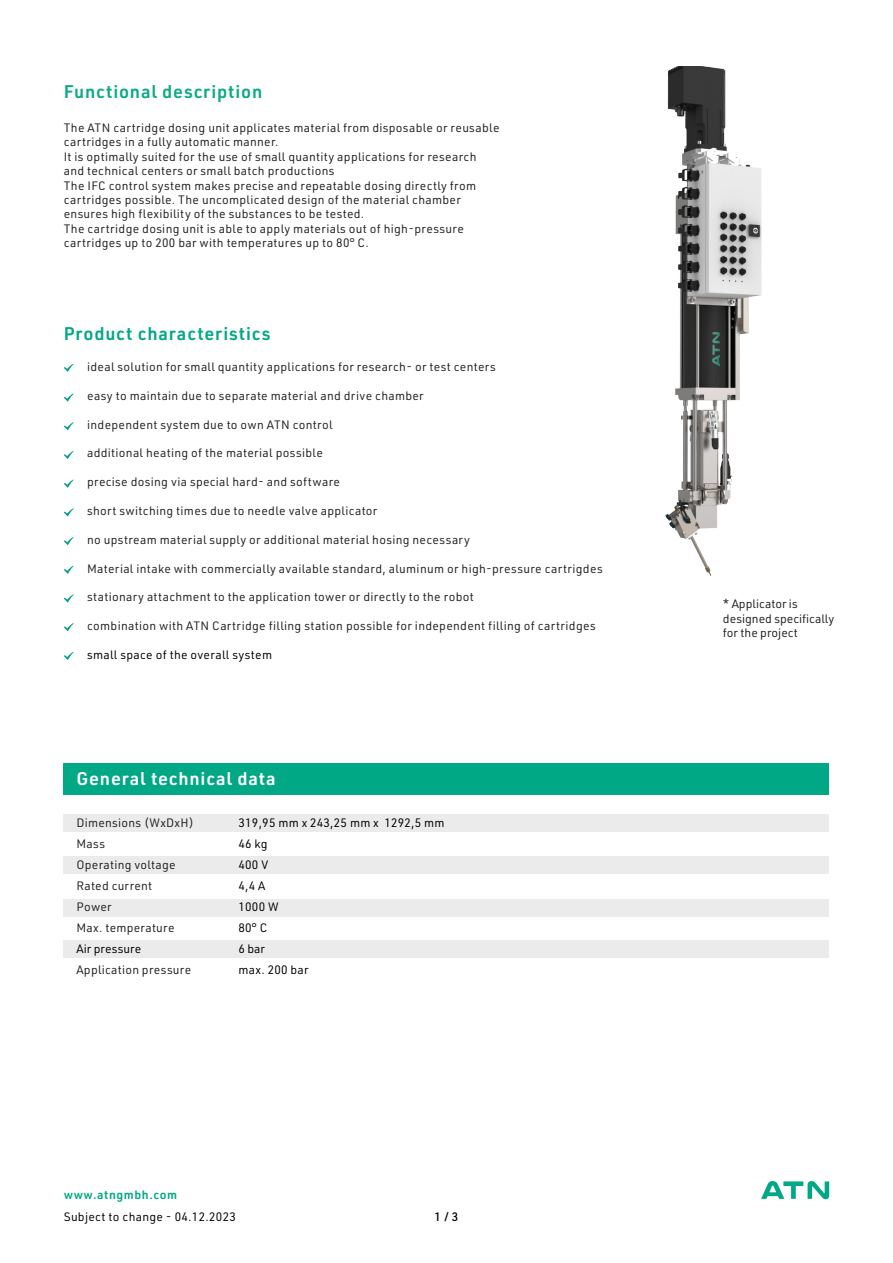
<style>
.page{position:relative;width:893px;height:1263px;background:#fff}
.page>*{position:absolute;margin:0;border:0;box-sizing:border-box;transform-origin:0 0}
.t1{font:600 18px "URWDIN";letter-spacing:.045em;color:#00a885}
.t2{font:600 18px "URWDIN";letter-spacing:.045em;color:#0caa85}
.t3{font:600 18px "URWDIN";letter-spacing:.045em;color:#fff}
.t4{font:12px/14.4px "URWDIN";letter-spacing:.025em;color:#231f20}
.t5{font:12px "URWDIN";letter-spacing:.02em;color:#000}
.t6{font:12px/14.4px "URWDIN";color:#231f20}
.Bildunterschrift{font:600 12px "URWDIN";letter-spacing:.05em;color:#00a885}
.t7{font:12px "URWDIN";color:#000}
.t8{font:500 12px "URWDIN";color:#000}
</style>
<div class="page">
<svg style="left:761px;top:1181px;width:68px;height:18px"></svg>
<img style="left:665px;top:67px;width:97px;height:509px">
<svg style="left:64px;top:364px;width:10px;height:8px"></svg>
<svg style="left:64px;top:393px;width:10px;height:9px"></svg>
<svg style="left:64px;top:422px;width:10px;height:8px"></svg>
<svg style="left:64px;top:451px;width:10px;height:8px"></svg>
<svg style="left:64px;top:479px;width:10px;height:9px"></svg>
<svg style="left:64px;top:508px;width:10px;height:9px"></svg>
<svg style="left:64px;top:537px;width:10px;height:8px"></svg>
<svg style="left:64px;top:565px;width:10px;height:9px"></svg>
<svg style="left:64px;top:594px;width:10px;height:9px"></svg>
<svg style="left:64px;top:623px;width:10px;height:8px"></svg>
<div style="left:64px;top:814px;width:765px;height:17px;background:#ebebeb"></div>
<div style="left:64px;top:857px;width:765px;height:17px;background:#ebebeb"></div>
<div style="left:64px;top:899px;width:765px;height:17px;background:#ebebeb"></div>
<div style="left:64px;top:941px;width:765px;height:17px;background:#ebebeb"></div>
<div style="left:64px;top:763px;width:765px;height:32px;background:#00a885"></div>
<svg style="left:64px;top:652px;width:10px;height:8px"></svg>
<p class="t2" style="left:64px;top:79px;width:200px">Functional description</p>
<p class="t4" style="left:64px;top:120px;width:437px">The ATN cartridge dosing unit applicates material from disposable or reusable cartridges in a fully automatic manner.</p>
<p class="t4" style="left:64px;top:149px;width:414px">It is optimally suited for the use of small quantity applications for research and technical centers or small batch productions</p>
<p class="t4" style="left:64px;top:178px;width:414px">The IFC control system makes precise and repeatable dosing directly from cartridges possible. The uncomplicated design of the material chamber</p>
<p class="t4" style="left:64px;top:206px;width:302px">ensures high flexibility of the substances to be tested.</p>
<p class="t4" style="left:64px;top:221px;width:402px">The cartridge dosing unit is able to apply materials out of high-pressure</p>
<p class="t4" style="left:64px;top:235px;width:307px">cartridges up to 200 bar with temperatures up to 80° C.</p>
<p class="t1" style="left:64px;top:322px;width:208px">Product characteristics</p>
<p class="t4" style="left:87px;top:359px;width:410px">ideal solution for small quantity applications for research- or test centers</p>
<p class="t4" style="left:87px;top:388px;width:338px">easy to maintain due to separate material and drive chamber</p>
<p class="t4" style="left:87px;top:417px;width:247px">independent system due to own ATN control</p>
<p class="t4" style="left:87px;top:446px;width:237px">additional heating of the material possible</p>
<p class="t4" style="left:87px;top:474px;width:254px">precise dosing via special hard- and software</p>
<p class="t4" style="left:87px;top:503px;width:292px">short switching times due to needle valve applicator</p>
<p class="t4" style="left:87px;top:532px;width:384px">no upstream material supply or additional material hosing necessary</p>
<p class="t4" style="left:87px;top:561px;width:517px">Material intake with commercially available standard, aluminum or high-pressure cartrigdes</p>
<p class="t4" style="left:87px;top:590px;width:388px">stationary attachment to the application tower or directly to the robot</p>
<p class="t4" style="left:87px;top:618px;width:510px">combination with ATN Cartridge filling station possible for independent filling of cartridges</p>
<p class="t5" style="left:87px;top:647px;width:186px">small space of the overall system</p>
<p class="t3" style="left:77px;top:766px;width:201px">General technical data</p>
<p class="t4" style="left:77px;top:815px;width:119px">Dimensions (WxDxH)</p>
<p class="t5" style="left:239px;top:815px;width:208px">319,95 mm x 243,25 mm x 1292,5 mm</p>
<p class="t4" style="left:77px;top:836px;width:30px">Mass</p>
<p class="t5" style="left:239px;top:836px;width:31px">46 kg</p>
<p class="t4" style="left:77px;top:857px;width:101px">Operating voltage</p>
<p class="t5" style="left:239px;top:857px;width:31px">400 V</p>
<p class="t4" style="left:77px;top:878px;width:77px">Rated current</p>
<p class="t5" style="left:239px;top:878px;width:28px">4,4 A</p>
<p class="t4" style="left:77px;top:899px;width:37px">Power</p>
<p class="t5" style="left:239px;top:899px;width:42px">1000 W</p>
<p class="t4" style="left:77px;top:920px;width:100px">Max. temperature</p>
<p class="t5" style="left:239px;top:920px;width:30px">80° C</p>
<p class="t7" style="left:77px;top:941px;width:66px">Air pressure</p>
<p class="t5" style="left:239px;top:941px;width:28px">6 bar</p>
<p class="t4" style="left:77px;top:962px;width:116px">Application pressure</p>
<p class="t5" style="left:239px;top:962px;width:72px">max. 200 bar</p>
<p class="Bildunterschrift" style="left:64px;top:1187px;width:115px">www.atngmbh.com</p>
<p class="t5" style="left:64px;top:1208px;width:174px">Subject to change - 04.12.2023</p>
<p class="t8" style="left:435px;top:1208px;width:25px">1 / 3</p>
<p class="t6" style="left:723px;top:596px;width:76px">* Applicator is</p>
<p class="t6" style="left:723px;top:611px;width:113px">designed specifically for the project</p>
</div>
